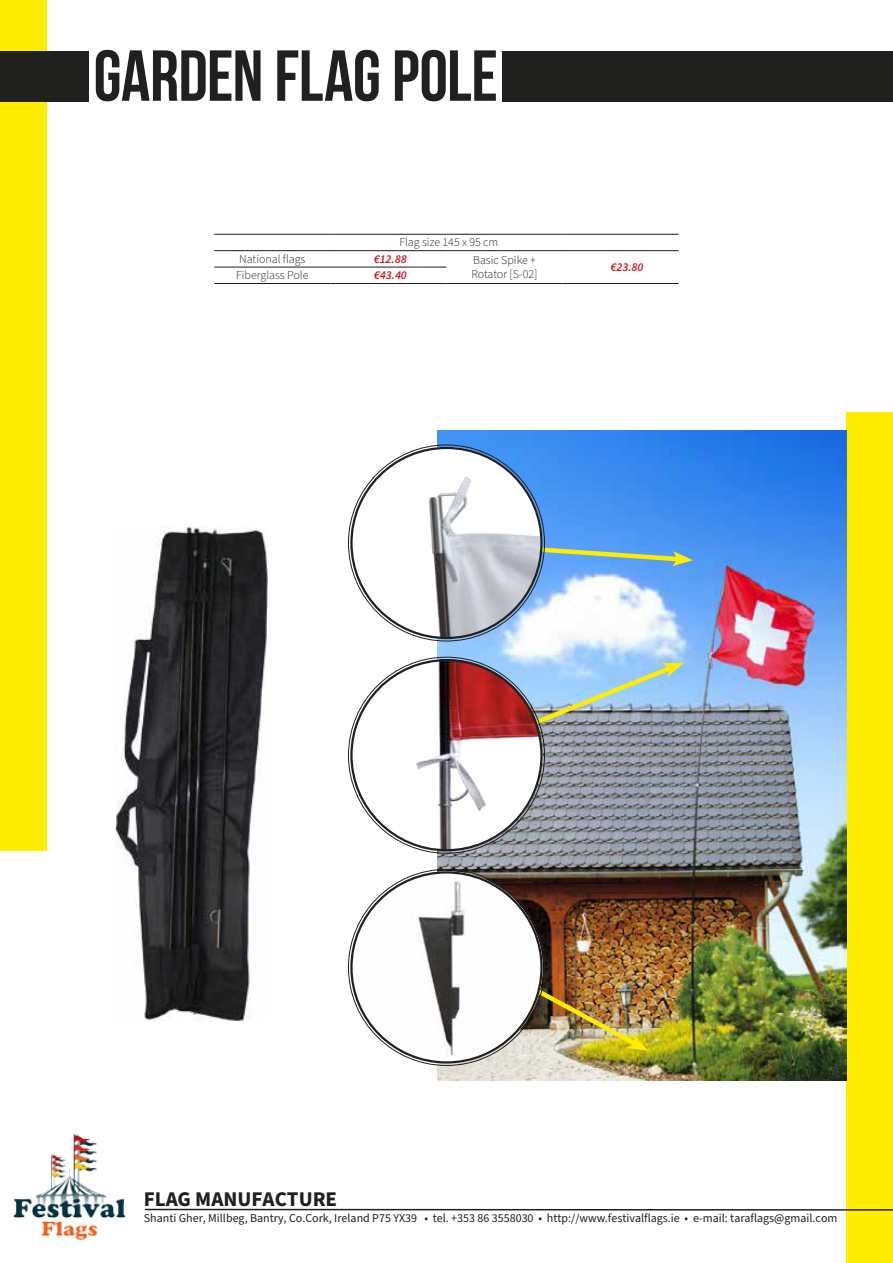
<style>
.page{position:relative;width:893px;height:1263px;background:#fff}
.page>*{position:absolute;margin:0;border:0;box-sizing:border-box;transform-origin:0 0}
.t1{font:700 72px "Bebas Neue";letter-spacing:-.01em;color:#20201f}
.t2{font:700 21px "Source Sans Pro";color:#20201f}
.t3{font:12px "Source Sans Pro";color:#20201f}
.t4{font:300 12px "Source Sans Pro";color:#1d1d1b}
.t5{font:italic 600 12px "Source Sans Pro";color:#cd1719}
</style>
<div class="page">
<div style="left:846px;top:412px;width:47px;height:851px;background:#ffed00"></div>
<div style="left:0;top:0;width:47px;height:850px;background:#ffed00"></div>
<img style="left:437px;top:430px;width:409px;height:650px">
<div style="left:0;top:51px;width:893px;height:50px;background:#20201f"></div>
<div style="left:89px;top:43px;width:413px;height:62px;background:#fff"></div>
<img style="left:116px;top:527px;width:151px;height:494px">
<svg style="left:540px;top:542px;width:153px;height:24px;background:#77acc4"></svg>
<img style="left:494px;top:951px;width:154px;height:100px">
<svg style="left:542px;top:661px;width:142px;height:81px;background:#9db6c4"></svg>
<img style="left:350px;top:659px;width:192px;height:192px">
<img style="left:350px;top:447px;width:193px;height:192px;border-radius:96px">
<img style="left:350px;top:871px;width:193px;height:192px;border-radius:96px">
<hr style="left:214px;top:250px;width:116px;height:1px;background:#1d1d1b">
<hr style="left:446px;top:250px;width:117px;height:1px;background:#1d1d1b">
<hr style="left:563px;top:250px;width:116px;height:1px;background:#1d1d1b">
<hr style="left:214px;top:267px;width:116px;height:1px;background:#1d1d1b">
<hr style="left:330px;top:267px;width:116px;height:1px;background:#1d1d1b">
<hr style="left:214px;top:234px;width:116px;height:1px;background:#1d1d1b">
<hr style="left:330px;top:234px;width:116px;height:1px;background:#1d1d1b">
<hr style="left:446px;top:234px;width:117px;height:1px;background:#1d1d1b">
<hr style="left:563px;top:234px;width:116px;height:1px;background:#1d1d1b">
<hr style="left:214px;top:283px;width:116px;height:1px;background:#1d1d1b">
<hr style="left:446px;top:283px;width:117px;height:1px;background:#1d1d1b">
<hr style="left:563px;top:283px;width:116px;height:1px;background:#1d1d1b">
<hr style="left:330px;top:250px;width:116px;height:1px;background:#1d1d1b">
<hr style="left:330px;top:283px;width:116px;height:1px;background:#1d1d1b">
<hr style="left:145px;top:1209px;width:748px;height:2px;background:#20201f">
<img style="left:13px;top:1134px;width:133px;height:106px">
<p class="t1" style="left:94px;top:36px;width:406px">GARDEN FLAG POLE</p>
<p class="t4" style="left:399px;top:234px;width:100px">Flag size 145 x 95 cm</p>
<p class="t4" style="left:239px;top:251px;width:68px">National flags</p>
<p class="t5" style="left:374px;top:251px;width:34px">€12.88</p>
<p class="t4" style="left:473px;top:252px;width:64px">Basic Spike +</p>
<p class="t4" style="left:236px;top:267px;width:74px">Fiberglass Pole</p>
<p class="t5" style="left:374px;top:267px;width:34px">€43.40</p>
<p class="t4" style="left:471px;top:266px;width:68px">Rotator [S-02]</p>
<p class="t5" style="left:610px;top:259px;width:34px">€23.80</p>
<p class="t2" style="left:144px;top:1184px;width:195px">FLAG MANUFACTURE</p>
<p class="t3" style="left:144px;top:1210px;width:695px">Shanti Gher, Millbeg, Bantry, Co.Cork, Ireland P75 YX39 • tel. +353 86 3558030 • http://www.festivalflags.ie • e-mail: taraflags@gmail.com</p>
</div>
